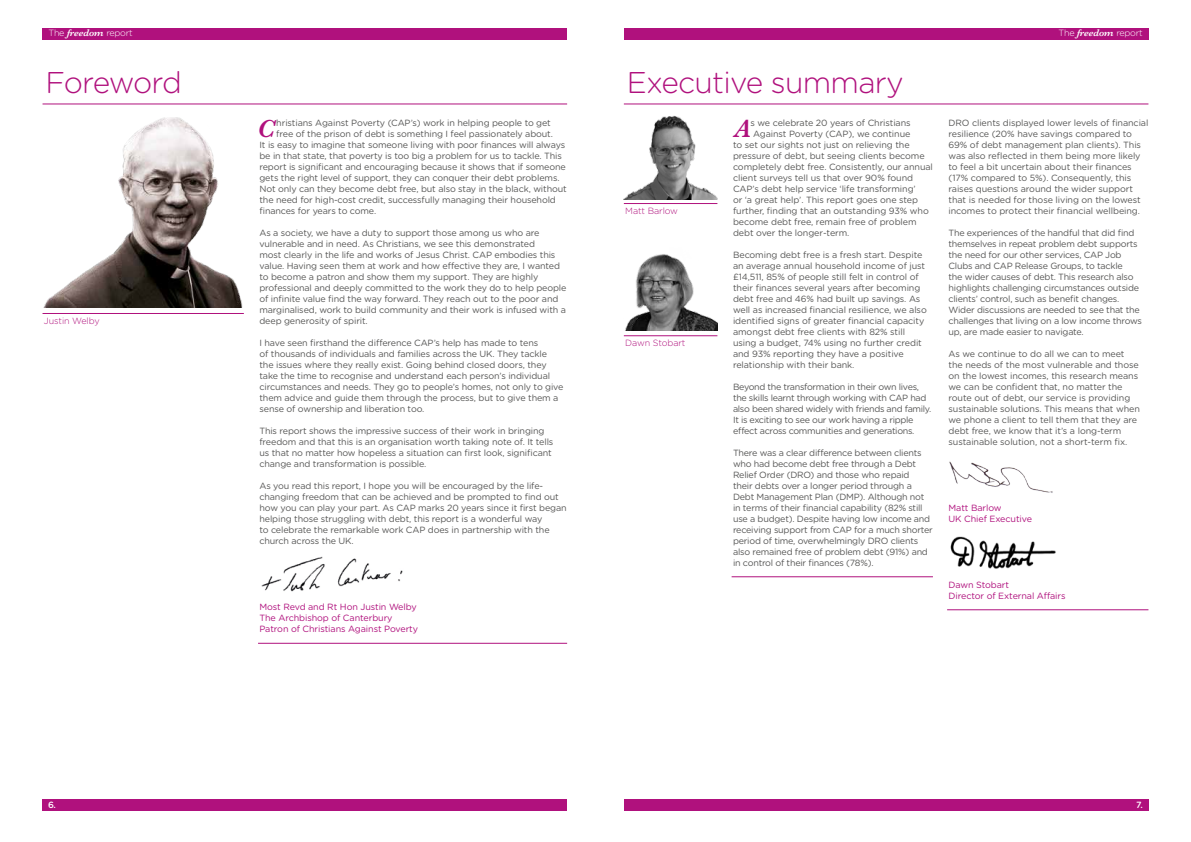
<style>
.page{position:relative;width:1191px;height:842px;background:#fff}
.page>*{position:absolute;margin:0;border:0;box-sizing:border-box;transform-origin:0 0}
.t1{font:300 30px "Gotham Rounded";letter-spacing:-.025em;color:#b0117d}
.t2{font:300 30px "Gotham Rounded";letter-spacing:-.05em;color:#b0117d}
.t3{font:italic 600 25.6px "Baskerville";color:#b0117d}
.t4{font:9px/11px "Gotham Rounded";letter-spacing:-.015em;color:#575756}
.t5{font:9px/11px "Gotham Rounded";letter-spacing:-.035em;color:#575756}
.t6{font:9px/11px "Gotham Rounded";letter-spacing:-.01em;color:#b0117d}
.t7{font:300 9px "Gotham Rounded";letter-spacing:-.025em;color:#fff}
.t8{font:300 9px "Gotham Rounded";letter-spacing:-.01em;color:#b0117d}
.t9{font:500 9px "Gotham Rounded";color:#fff}
.s1{font-family:"Baskerville";font-weight:600;font-style:italic;font-size:10px}
</style>
<div class="page">
<div style="left:624px;top:28px;width:524px;height:11px;background:#b0117d"></div>
<div style="left:624px;top:799px;width:524px;height:11px;background:#b0117d"></div>
<div style="left:43px;top:28px;width:524px;height:11px;background:#b0117d"></div>
<div style="left:43px;top:799px;width:524px;height:11px;background:#b0117d"></div>
<img style="left:261px;top:556px;width:142px;height:36px">
<img style="left:950px;top:536px;width:106px;height:33px">
<hr style="left:43px;top:103px;width:524px;height:1px;background:#b0117d">
<hr style="left:624px;top:103px;width:524px;height:1px;background:#b0117d">
<hr style="left:624px;top:203px;width:93px;height:1px;background:#b0117d">
<hr style="left:43px;top:313px;width:201px;height:1px;background:#b0117d">
<hr style="left:624px;top:335px;width:93px;height:1px;background:#b0117d">
<hr style="left:947px;top:609px;width:201px;height:1px;background:#b0117d">
<hr style="left:731px;top:576px;width:202px;height:1px;background:#b0117d">
<hr style="left:258px;top:643px;width:309px;height:1px;background:#b0117d">
<img style="left:949px;top:461px;width:104px;height:32px">
<img style="left:624px;top:115px;width:93px;height:85px">
<img style="left:625px;top:254px;width:92px;height:77px">
<img style="left:44px;top:117px;width:199px;height:190px">
<p class="t7" style="left:49px;top:27px;width:86px">The <span class="s1">freedom</span> report</p>
<p class="t7" style="left:1058px;top:27px;width:86px">The <span class="s1">freedom</span> report</p>
<h1 class="t2" style="left:45px;top:63px;width:138px">Foreword</h1>
<h1 class="t1" style="left:626px;top:63px;width:278px">Executive summary</h1>
<p class="t8" style="left:44px;top:315px;width:57px">Justin Welby</p>
<h2 class="t3" style="left:257px;top:112px;width:19px">C</h2>
<p class="t4" style="left:276px;top:117px;width:276px">hristians Against Poverty (CAP’s) work in helping people to get</p>
<p class="t4" style="left:276px;top:128px;width:278px">free of the prison of debt is something I feel passionately about.</p>
<p class="t4" style="left:259px;top:139px;width:307px">It is easy to imagine that someone living with poor finances will always</p>
<p class="t4" style="left:259px;top:150px;width:304px">be in that state, that poverty is too big a problem for us to tackle. This</p>
<p class="t4" style="left:259px;top:161px;width:308px">report is significant and encouraging because it shows that if someone</p>
<p class="t4" style="left:259px;top:172px;width:301px">gets the right level of support, they can conquer their debt problems.</p>
<p class="t4" style="left:259px;top:183px;width:309px">Not only can they become debt free, but also stay in the black, without</p>
<p class="t4" style="left:259px;top:194px;width:298px">the need for high-cost credit, successfully managing their household</p>
<p class="t4" style="left:259px;top:205px;width:118px">finances for years to come.</p>
<p class="t4" style="left:259px;top:227px;width:308px">As a society, we have a duty to support those among us who are vulnerable and in need. As Christians, we see this demonstrated<br>most clearly in the life and works of Jesus Christ. CAP embodies this value. Having seen them at work and how effective they are, I wanted to become a patron and show them my support. They are highly professional and deeply committed to the work they do to help people of infinite value find the way forward. They reach out to the poor and marginalised, work to build community and their work is infused with a deep generosity of spirit.</p>
<p class="t4" style="left:259px;top:337px;width:305px">I have seen firsthand the difference CAP’s help has made to tens<br>of thousands of individuals and families across the UK. They tackle the issues where they really exist. Going behind closed doors, they take the time to recognise and understand each person’s individual circumstances and needs. They go to people’s homes, not only to give them advice and guide them through the process, but to give them a sense of ownership and liberation too.</p>
<p class="t4" style="left:259px;top:425px;width:295px">This report shows the impressive success of their work in bringing freedom and that this is an organisation worth taking note of. It tells us that no matter how hopeless a situation can first look, significant change and transformation is possible.</p>
<p class="t4" style="left:259px;top:480px;width:309px">As you read this report, I hope you will be encouraged by the life&shy;changing freedom that can be achieved and be prompted to find out how you can play your part. As CAP marks 20 years since it first began helping those struggling with debt, this report is a wonderful way<br>to celebrate the remarkable work CAP does in partnership with the church across the UK.</p>
<p class="t6" style="left:259px;top:601px;width:160px">Most Revd and Rt Hon Justin Welby<br>The Archbishop of Canterbury<br>Patron of Christians Against Poverty</p>
<p class="t8" style="left:625px;top:205px;width:54px">Matt Barlow</p>
<p class="t8" style="left:625px;top:337px;width:62px">Dawn Stobart</p>
<h2 class="t3" style="left:735px;top:112px;width:17px">A</h2>
<p class="t4" style="left:750px;top:117px;width:162px">s we celebrate 20 years of Christians</p>
<p class="t4" style="left:753px;top:128px;width:159px">Against Poverty (CAP), we continue</p>
<p class="t4" style="left:733px;top:139px;width:178px">to set our sights not just on relieving the</p>
<p class="t4" style="left:733px;top:150px;width:193px">pressure of debt, but seeing clients become</p>
<p class="t4" style="left:733px;top:161px;width:201px">completely debt free. Consistently, our annual</p>
<p class="t4" style="left:733px;top:172px;width:181px">client surveys tell us that over 90% found</p>
<p class="t4" style="left:733px;top:183px;width:184px">CAP’s debt help service ‘life transforming’</p>
<p class="t4" style="left:733px;top:194px;width:187px">or ‘a great help’. This report goes one step</p>
<p class="t4" style="left:733px;top:205px;width:197px">further, finding that an outstanding 93% who</p>
<p class="t4" style="left:733px;top:216px;width:185px">become debt free, remain free of problem</p>
<p class="t4" style="left:733px;top:227px;width:118px">debt over the longer-term.</p>
<p class="t4" style="left:733px;top:249px;width:195px">Becoming debt free is a fresh start. Despite an average annual household income of just £14,511, 85% of people still felt in control of their finances several years after becoming debt free and 46% had built up savings. As well as increased financial resilience, we also identified signs of greater financial capacity amongst debt free clients with 82% still using a budget, 74% using no further credit and 93% reporting they have a positive relationship with their bank.</p>
<p class="t5" style="left:733px;top:381px;width:200px">Beyond the transformation in their own lives, the skills learnt through working with CAP had also been shared widely with friends and family.<br>It is exciting to see our work having a ripple effect across communities and generations.</p>
<p class="t4" style="left:733px;top:447px;width:201px">There was a clear difference between clients who had become debt free through a Debt Relief Order (DRO) and those who repaid<br>their debts over a longer period through a Debt Management Plan (DMP). Although not in terms of their financial capability (82% still use a budget). Despite having low income and receiving support from CAP for a much shorter period of time, overwhelmingly DRO clients also remained free of problem debt (91%) and in control of their finances (78%).</p>
<p class="t4" style="left:948px;top:117px;width:201px">DRO clients displayed lower levels of financial resilience (20% have savings compared to 69% of debt management plan clients). This was also reflected in them being more likely to feel a bit uncertain about their finances (17% compared to 5%). Consequently, this raises questions around the wider support that is needed for those living on the lowest incomes to protect their financial wellbeing.</p>
<p class="t4" style="left:948px;top:227px;width:195px">The experiences of the handful that did find themselves in repeat problem debt supports the need for our other services, CAP Job Clubs and CAP Release Groups, to tackle<br>the wider causes of debt. This research also highlights challenging circumstances outside clients’ control, such as benefit changes.<br>Wider discussions are needed to see that the challenges that living on a low income throws up, are made easier to navigate.</p>
<p class="t4" style="left:948px;top:348px;width:193px">As we continue to do all we can to meet the needs of the most vulnerable and those on the lowest incomes, this research means we can be confident that, no matter the route out of debt, our service is providing sustainable solutions. This means that when we phone a client to tell them that they are debt free, we know that it’s a long-term sustainable solution, not a short-term fix.</p>
<p class="t6" style="left:948px;top:502px;width:85px">Matt Barlow<br>UK Chief Executive</p>
<p class="t6" style="left:948px;top:579px;width:118px">Dawn Stobart<br>Director of External Affairs</p>
<p class="t9" style="left:48px;top:798px;width:9px">6.</p>
<p class="t9" style="left:1136px;top:798px;width:8px">7.</p>
</div>
